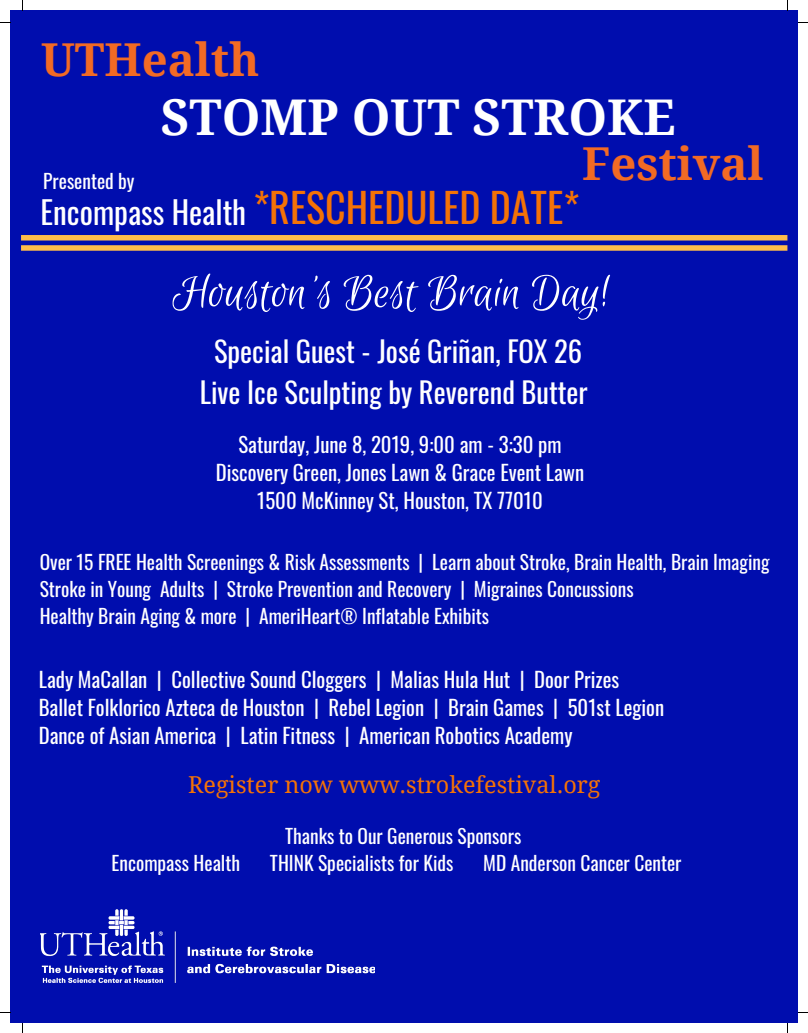
<style>
.page{position:relative;width:808px;height:1033px;background:#fff}
.page>*{position:absolute;margin:0;border:0;box-sizing:border-box;transform-origin:0 0}
.t1{font:50.62px "Euphoria Script";color:#fff}
.t2{font:700 49.25px "Droid Serif";color:#fff}
.t3{font:700 45.38px "Droid Serif";color:#f26a24}
.t4{font:40px "Oswald";color:#f47206}
.t5{font:31.12px "Oswald";color:#fff}
.t6{font:28.5px "Oswald";color:#fff}
.t7{font:23.38px "Droid Serif";color:#f47206}
.t8{font:20.75px/28.1px "Oswald";color:#fff;text-align:center}
.t9{font:19.5px/27.2px "Oswald";color:#fff}
</style>
<div class="page">
<div style="left:10px;top:10px;width:788px;height:1013px;background:#000dae"></div>
<svg style="left:21px;top:235px;width:766px;height:16px"></svg>
<img style="left:40px;top:909px;width:334px;height:73px">
<h3 class="t3" style="left:41px;top:34px;width:220px">UTHealth</h3>
<h2 class="t2" style="left:161px;top:89px;width:516px">STOMP OUT STROKE</h2>
<p class="t9" style="left:43px;top:166px;width:93px">Presented by</p>
<h3 class="t5" style="left:41px;top:188px;width:207px">Encompass Health</h3>
<h3 class="t3" style="left:582px;top:138px;width:183px">Festival</h3>
<h3 class="t4" style="left:253px;top:176px;width:327px">*RESCHEDULED DATE*</h3>
<h1 class="t1" style="left:172px;top:265px;width:439px">Houston's Best Brain Day!</h1>
<h3 class="t6" style="left:214px;top:329px;width:369px">Special Guest - José Griñan, FOX 26</h3>
<h3 class="t6" style="left:200px;top:370px;width:389px">Live Ice Sculpting by Reverend Butter</h3>
<p class="t8" style="left:216px;top:429px;width:370px">Saturday, June 8, 2019, 9:00 am - 3:30 pm<br>Discovery Green, Jones Lawn &amp; Grace Event Lawn<br>1500 McKinney St, Houston, TX 77010</p>
<p class="t9" style="left:40px;top:547px;width:731px">Over 15 FREE Health Screenings &amp; Risk Assessments | Learn about Stroke, Brain Health, Brain Imaging<br>Stroke in Young Adults | Stroke Prevention and Recovery | Migraines Concussions<br>Healthy Brain Aging &amp; more | AmeriHeart® Inflatable Exhibits</p>
<p class="t8" style="left:39px;top:664px;width:627px;text-align:left">Lady MaCallan | Collective Sound Cloggers | Malias Hula Hut | Door Prizes<br>Ballet Folklorico Azteca de Houston | Rebel Legion | Brain Games | 501st Legion<br>Dance of Asian America | Latin Fitness | American Robotics Academy</p>
<p class="t7" style="left:188px;top:771px;width:414px">Register now www.strokefestival.org</p>
<p class="t9" style="left:285px;top:821px;width:237px">Thanks to Our Generous Sponsors</p>
<p class="t9" style="left:112px;top:848px;width:130px">Encompass Health</p>
<p class="t9" style="left:270px;top:848px;width:185px">THINK Specialists for Kids</p>
<p class="t9" style="left:483px;top:848px;width:200px">MD Anderson Cancer Center</p>
</div>
